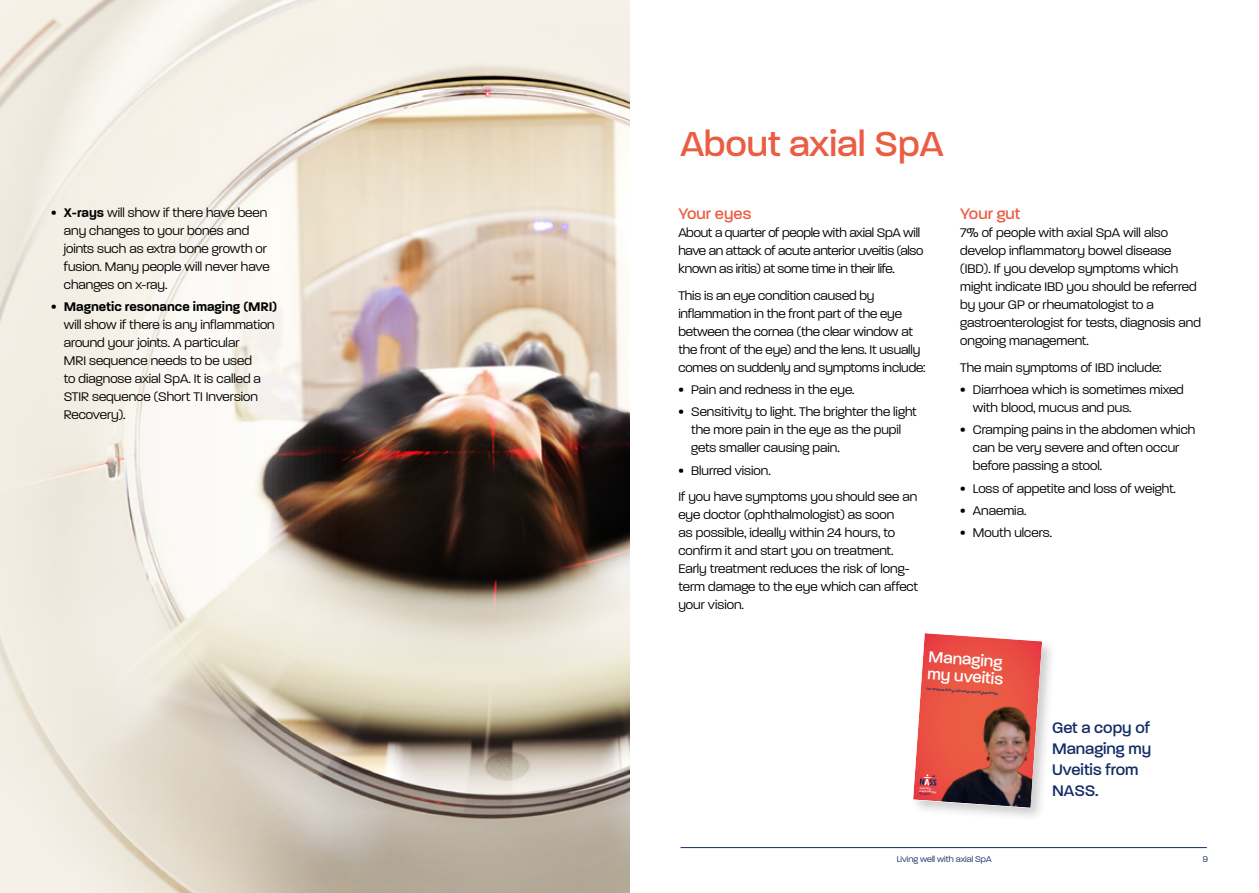
<style>
.page{position:relative;width:1259px;height:893px;background:#fff}
.page>*{position:absolute;margin:0;border:0;box-sizing:border-box;transform-origin:0 0}
.t1{font:500 37.5px "Paralucent";color:#eb5d43}
.t2{font:500 16.8px/17.4px "Paralucent";color:#fff}
.t3{font:500 16.5px/21px "Paralucent";color:#112c64}
.t4{font:500 16.5px "Paralucent";color:#eb5d43}
.t5{font:300 13.5px/18px "Paralucent";color:#000}
.t6{font:300 13.5px/18px "Paralucent";letter-spacing:-.02em;color:#000}
.t7{font:300 9px "Paralucent";color:#112c64}
.t8{font:500 3.6px "Paralucent";color:#112c64}
.t9{font:500 2.7px/2.8px "Paralucent Stencil";color:#fff}
.t10{font:500 2.7px "Paralucent";color:#112c64}
.s1{font-weight:500}
.s2{font-weight:600}
</style>
<div class="page">
<hr style="left:680px;top:847px;width:526px;height:1px;background:#112c64">
<img style="left:0;top:0;width:629px;height:893px">
<div style="left:910px;top:630px;width:147px;height:193px;background:#000;opacity:.2"></div>
<svg style="left:913px;top:633px;width:129px;height:175px;background:#c96359"></svg>
<p class="t5" style="left:64px;top:204px;width:207px;text-indent:-13px"><span class="s1">•</span> <span class="s2">X-rays</span> will show if there have been any changes to your bones and joints such as extra bone growth or fusion. Many people will never have changes on x-ray.</p>
<p class="t5" style="left:64px;top:298px;width:215px;text-indent:-13px"><span class="s1">•</span> <span class="s2">Magnetic resonance imaging (MRI) </span>will show if there is any inflammation around your joints. A particular<br>MRI sequence needs to be used<br>to diagnose axial SpA. It is called a<br>STIR sequence (Short TI Inversion<br>Recovery).</p>
<h1 class="t1" style="left:680px;top:121px;width:264px">About axial SpA</h1>
<p class="t4" style="left:678px;top:204px;width:74px">Your eyes</p>
<p class="t6" style="left:678px;top:224px;width:246px">About a quarter of people with axial SpA will have an attack of acute anterior uveitis (also known as iritis) at some time in their life.</p>
<p class="t5" style="left:678px;top:286px;width:249px">This is an eye condition caused by inflammation in the front part of the eye between the cornea (the clear window at the front of the eye) and the lens. It usually comes on suddenly and symptoms include:</p>
<p class="t5" style="left:678px;top:381px;width:178px"><span class="s1">•</span> Pain and redness in the eye.</p>
<p class="t5" style="left:691px;top:403px;width:227px;text-indent:-13px"><span class="s1">•</span> Sensitivity to light. The brighter the light the more pain in the eye as the pupil gets smaller causing pain.</p>
<p class="t5" style="left:678px;top:457px;width:240px;line-height:26.5px"><span class="s1">•</span> Blurred vision.<br>If you have symptoms you should see an</p>
<p class="t5" style="left:678px;top:506px;width:241px">eye doctor (ophthalmologist) as soon<br>as possible, ideally within 24 hours, to confirm it and start you on treatment.<br>Early treatment reduces the risk of long&shy;term damage to the eye which can affect your vision.</p>
<p class="t4" style="left:960px;top:204px;width:62px">Your gut</p>
<p class="t5" style="left:960px;top:224px;width:242px">7% of people with axial SpA will also develop inflammatory bowel disease (IBD). If you develop symptoms which might indicate IBD you should be referred by your GP or rheumatologist to a gastroenterologist for tests, diagnosis and ongoing management.</p>
<p class="t5" style="left:960px;top:358px;width:203px">The main symptoms of IBD include:</p>
<p class="t5" style="left:973px;top:381px;width:212px;text-indent:-13px"><span class="s1">•</span> Diarrhoea which is sometimes mixed with blood, mucus and pus.</p>
<p class="t5" style="left:973px;top:421px;width:224px;text-indent:-13px"><span class="s1">•</span> Cramping pains in the abdomen which can be very severe and often occur before passing a stool.</p>
<p class="t5" style="left:960px;top:479px;width:217px"><span class="s1">•</span> Loss of appetite and loss of weight.</p>
<p class="t5" style="left:960px;top:501px;width:68px"><span class="s1">•</span> Anaemia.</p>
<p class="t5" style="left:960px;top:524px;width:93px"><span class="s1">•</span> Mouth ulcers.</p>
<p class="t2" style="left:929px;top:648px;width:77px;rotate:4deg">Managing my uveitis</p>
<p class="t8" style="left:926px;top:686px;width:73px;rotate:4deg">For anyone living with axial spondyloarthritis</p>
<p class="t9" style="left:919px;top:786px;width:19px;rotate:4deg">Axial SpA works silently.</p>
<p class="t10" style="left:919px;top:792px;width:13px;rotate:4deg">We don’t.</p>
<p class="t3" style="left:1052px;top:717px;width:100px">Get a copy of<br>Managing my<br>Uveitis from<br>NASS.</p>
<p class="t7" style="left:897px;top:854px;width:96px">Living well with axial SpA</p>
<p class="t7" style="left:1202px;top:854px;width:7px">9</p>
</div>
